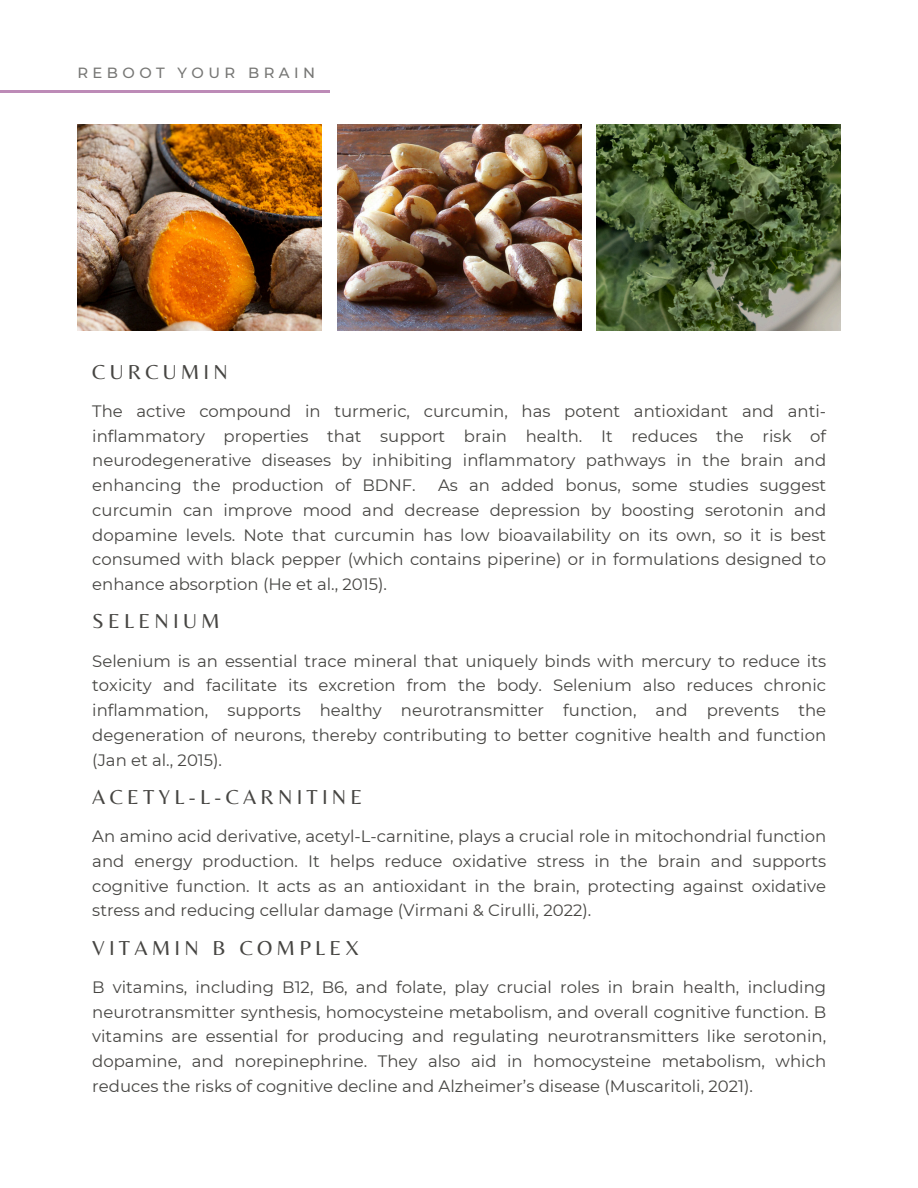
<style>
.page{position:relative;width:918px;height:1188px;background:#fff}
.page>*{position:absolute;margin:0;border:0;box-sizing:border-box;transform-origin:0 0}
.t1{font:21px "Belleza";letter-spacing:.2em;color:#464542}
.t2{font:16.5px/24.8px "Montserrat";color:#464542;text-align:justify}
.t3{font:500 14.7px "Montserrat";letter-spacing:.3em;color:#777775}
</style>
<div class="page">
<hr style="left:0;top:90px;width:329px;height:3px;background:#bd8bb7">
<img style="left:77px;top:124px;width:245px;height:206px">
<img style="left:337px;top:124px;width:244px;height:206px">
<img style="left:597px;top:124px;width:244px;height:206px">
<p class="t3" style="left:77px;top:64px;width:239px">REBOOT YOUR BRAIN</p>
<p class="t1" style="left:92px;top:359px;width:137px">CURCUMIN</p>
<p class="t2" style="left:92px;top:399px;width:735px">The active compound in turmeric, curcumin, has potent antioxidant and anti&shy;inflammatory properties that support brain health. It reduces the risk of neurodegenerative diseases by inhibiting inflammatory pathways in the brain and enhancing the production of BDNF.</p>
<p class="t2" style="left:92px;top:473px;width:735px;text-indent:346px">As an added bonus, some studies suggest curcumin can improve mood and decrease depression by boosting serotonin and dopamine levels. Note that curcumin has low bioavailability on its own, so it is best consumed with black pepper (which contains piperine) or in formulations designed to enhance absorption (He et al., 2015).</p>
<p class="t1" style="left:92px;top:609px;width:129px">SELENIUM</p>
<p class="t2" style="left:92px;top:648px;width:735px">Selenium is an essential trace mineral that uniquely binds with mercury to reduce its toxicity and facilitate its excretion from the body. Selenium also reduces chronic inflammation, supports healthy neurotransmitter function, and prevents the degeneration of neurons, thereby contributing to better cognitive health and function (Jan et al., 2015).</p>
<p class="t1" style="left:92px;top:784px;width:271px">ACETYL-L-CARNITINE</p>
<p class="t2" style="left:92px;top:824px;width:735px">An amino acid derivative, acetyl-L-carnitine, plays a crucial role in mitochondrial function and energy production. It helps reduce oxidative stress in the brain and supports cognitive function. It acts as an antioxidant in the brain, protecting against oxidative stress and reducing cellular damage (Virmani &amp; Cirulli, 2022).</p>
<p class="t1" style="left:92px;top:935px;width:268px">VITAMIN B COMPLEX</p>
<p class="t2" style="left:92px;top:975px;width:735px">B vitamins, including B12, B6, and folate, play crucial roles in brain health, including neurotransmitter synthesis, homocysteine metabolism, and overall cognitive function. B vitamins are essential for producing and regulating neurotransmitters like serotonin, dopamine, and norepinephrine. They also aid in homocysteine metabolism, which reduces the risks of cognitive decline and Alzheimer’s disease (Muscaritoli, 2021).</p>
</div>
